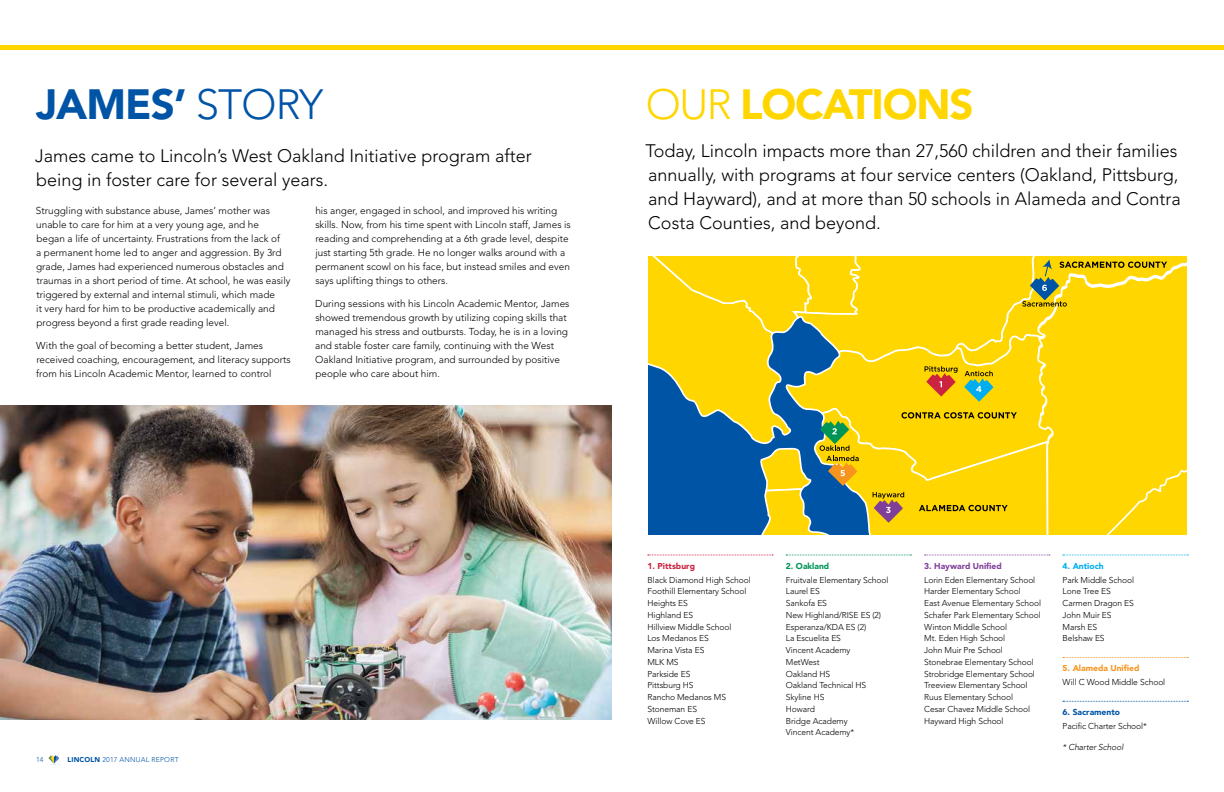
<style>
.page{position:relative;width:1224px;height:792px;background:#fff}
.page>*{position:absolute;margin:0;border:0;box-sizing:border-box;transform-origin:0 0}
.t1{font:900 42px "Avenir";letter-spacing:-.03em;color:#ffd600}
.t2{font:900 42px "Avenir";letter-spacing:-.02em;color:#0054a6}
.t3{font:300 18px/24px "Avenir";color:#000}
.t4{font:300 10px/14px "Avenir";color:#000}
.t5{font:300 8.5px/11.7px "Avenir";letter-spacing:-.01em;color:#000}
.t6{font:900 8.5px "Avenir";color:#7f3f98}
.t7{font:900 8.5px "Avenir";color:#f7941e}
.t8{font:italic 300 8.5px "Avenir";letter-spacing:-.01em;color:#000}
.t9{font:900 8.5px "Avenir";color:#0054a6}
.t10{font:900 8.5px "Avenir";color:#cc2340}
.t11{font:900 8.5px "Avenir";color:#009557}
.t12{font:900 8.5px "Avenir";color:#00aeef}
.t13{font:300 7px "Avenir";letter-spacing:.025em;color:#0054a6}
.s1{font-weight:300}
.s2{font-weight:900}
</style>
<div class="page">
<div style="left:612px;top:45px;width:612px;height:5px;background:#ffd600"></div>
<div style="left:0;top:45px;width:612px;height:5px;background:#ffd600"></div>
<svg style="left:49px;top:755px;width:10px;height:9px"></svg>
<svg style="left:648px;top:256px;width:539px;height:279px"></svg>
<svg style="left:648px;top:555px;width:125px;height:1px"></svg>
<svg style="left:924px;top:555px;width:126px;height:1px"></svg>
<svg style="left:786px;top:555px;width:125px;height:1px"></svg>
<svg style="left:1063px;top:555px;width:125px;height:1px"></svg>
<svg style="left:1063px;top:657px;width:125px;height:1px"></svg>
<svg style="left:1063px;top:701px;width:125px;height:1px"></svg>
<img style="left:0;top:405px;width:612px;height:315px">
<h1 class="t2" style="left:36px;top:79px;width:289px">JAMES’ <span class="s1">STORY</span></h1>
<h2 class="t3" style="left:35px;top:144px;width:498px">James came to Lincoln’s West Oakland Initiative program after being in foster care for several years.</h2>
<p class="t4" style="left:36px;top:203px;width:256px">Struggling with substance abuse, James’ mother was unable to care for him at a very young age, and he<br>began a life of uncertainty. Frustrations from the lack of<br>a permanent home led to anger and aggression. By 3rd grade, James had experienced numerous obstacles and traumas in a short period of time. At school, he was easily triggered by external and internal stimuli, which made<br>it very hard for him to be productive academically and progress beyond a first grade reading level.</p>
<p class="t4" style="left:36px;top:338px;width:256px">With the goal of becoming a better student, James received coaching, encouragement, and literacy supports from his Lincoln Academic Mentor, learned to control</p>
<p class="t4" style="left:315px;top:203px;width:257px">his anger, engaged in school, and improved his writing skills. Now, from his time spent with Lincoln staff, James is reading and comprehending at a 6th grade level, despite just starting 5th grade. He no longer walks around with a permanent scowl on his face, but instead smiles and even says uplifting things to others.</p>
<p class="t4" style="left:315px;top:296px;width:256px">During sessions with his Lincoln Academic Mentor, James showed tremendous growth by utilizing coping skills that managed his stress and outbursts. Today, he is in a loving and stable foster care family, continuing with the West Oakland Initiative program, and surrounded by positive people who care about him.</p>
<p class="t13" style="left:36px;top:755px;width:9px">14</p>
<p class="t13" style="left:68px;top:755px;width:113px"><span class="s2">LINCOLN</span> 2017 ANNUAL REPORT</p>
<h1 class="t1" style="left:646px;top:79px;width:329px"><span class="s1">OUR</span> LOCATIONS</h1>
<h2 class="t3" style="left:645px;top:139px;width:537px">Today, Lincoln impacts more than 27,560 children and their families annually, with programs at four service centers (Oakland, Pittsburg, and Hayward), and at more than 50 schools in Alameda and Contra Costa Counties, and beyond.</h2>
<p class="t10" style="left:648px;top:561px;width:49px">1. Pittsburg</p>
<p class="t5" style="left:648px;top:574px;width:105px">Black Diamond High School<br>Foothill Elementary School<br>Heights ES<br>Highland ES<br>Hillview Middle School<br>Los Medanos ES<br>Marina Vista ES<br>MLK MS<br>Parkside ES<br>Pittsburg HS<br>Rancho Medanos MS<br>Stoneman ES<br>Willow Cove ES</p>
<p class="t11" style="left:786px;top:561px;width:45px">2. Oakland</p>
<p class="t5" style="left:786px;top:574px;width:104px">Fruitvale Elementary School<br>Laurel ES<br>Sankofa ES<br>New Highland/RISE ES (2)<br>Esperanza/KDA ES (2)<br>La Escuelita ES<br>Vincent Academy<br>MetWest<br>Oakland HS<br>Oakland Technical HS<br>Skyline HS<br>Howard<br>Bridge Academy<br>Vincent Academy*</p>
<p class="t6" style="left:924px;top:561px;width:79px">3. Hayward Unified</p>
<p class="t5" style="left:924px;top:574px;width:118px">Lorin Eden Elementary School<br>Harder Elementary School<br>East Avenue Elementary School<br>Schafer Park Elementary School<br>Winton Middle School<br>Mt. Eden High School<br>John Muir Pre School<br>Stonebrae Elementary School<br>Strobridge Elementary School<br>Treeview Elementary School<br>Ruus Elementary School<br>Cesar Chavez Middle School<br>Hayward High School</p>
<p class="t12" style="left:1063px;top:561px;width:43px">4. Antioch</p>
<p class="t5" style="left:1063px;top:574px;width:73px">Park Middle School<br>Lone Tree ES<br>Carmen Dragon ES<br>John Muir ES<br>Marsh ES<br>Belshaw ES</p>
<p class="t7" style="left:1063px;top:663px;width:78px">5. Alameda Unified</p>
<p class="t5" style="left:1063px;top:676px;width:104px">Will C Wood Middle School</p>
<p class="t9" style="left:1063px;top:707px;width:59px">6. Sacramento</p>
<p class="t5" style="left:1063px;top:720px;width:86px">Pacific Charter School*</p>
<p class="t8" style="left:1063px;top:742px;width:62px">* Charter School</p>
</div>
